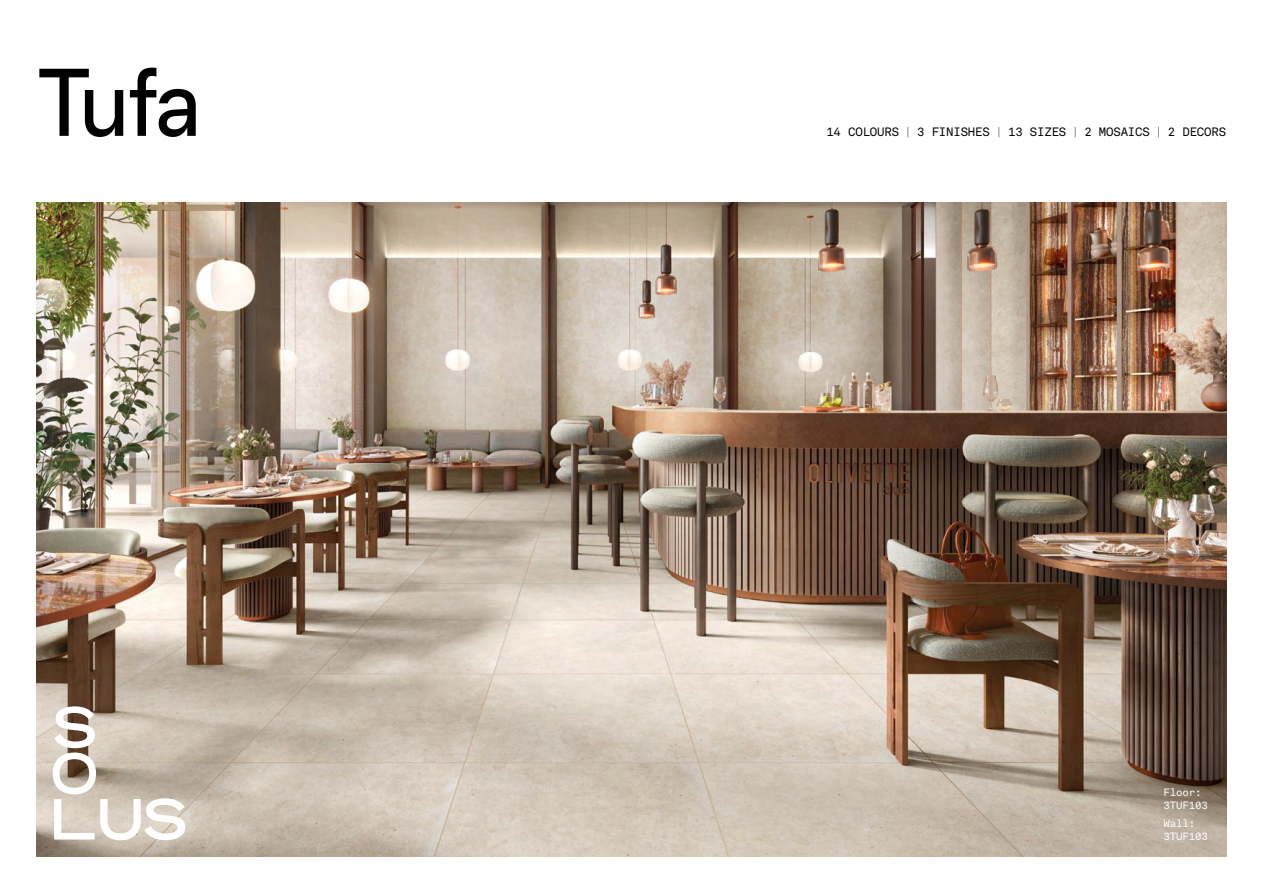
<style>
.page{position:relative;width:1263px;height:893px;background:#fff}
.page>*{position:absolute;margin:0;border:0;box-sizing:border-box;transform-origin:0 0}
.t1{font:95.85px "Chromatic Pro Grotesque";color:#000}
.t2{font:12px "Akkurat Mono LL";letter-spacing:-.015em;color:#000}
.t3{font:10.5px/13.5px "Akkurat Mono LL";letter-spacing:-.015em;color:#fff}
</style>
<div class="page">
<img style="left:37px;top:202px;width:1189px;height:654px">
<svg style="left:53px;top:706px;width:132px;height:134px"></svg>
<h1 class="t1" style="left:37px;top:42px;width:167px">Tufa</h1>
<p class="t2" style="left:826px;top:123px;width:401px">14 COLOURS | 3 FINISHES | 13 SIZES | 2 MOSAICS | 2 DECORS</p>
<p class="t3" style="left:1163px;top:785px;width:46px">Floor:<br>3TUF103</p>
<p class="t3" style="left:1163px;top:816px;width:46px">Wall:<br>3TUF103</p>
</div>
